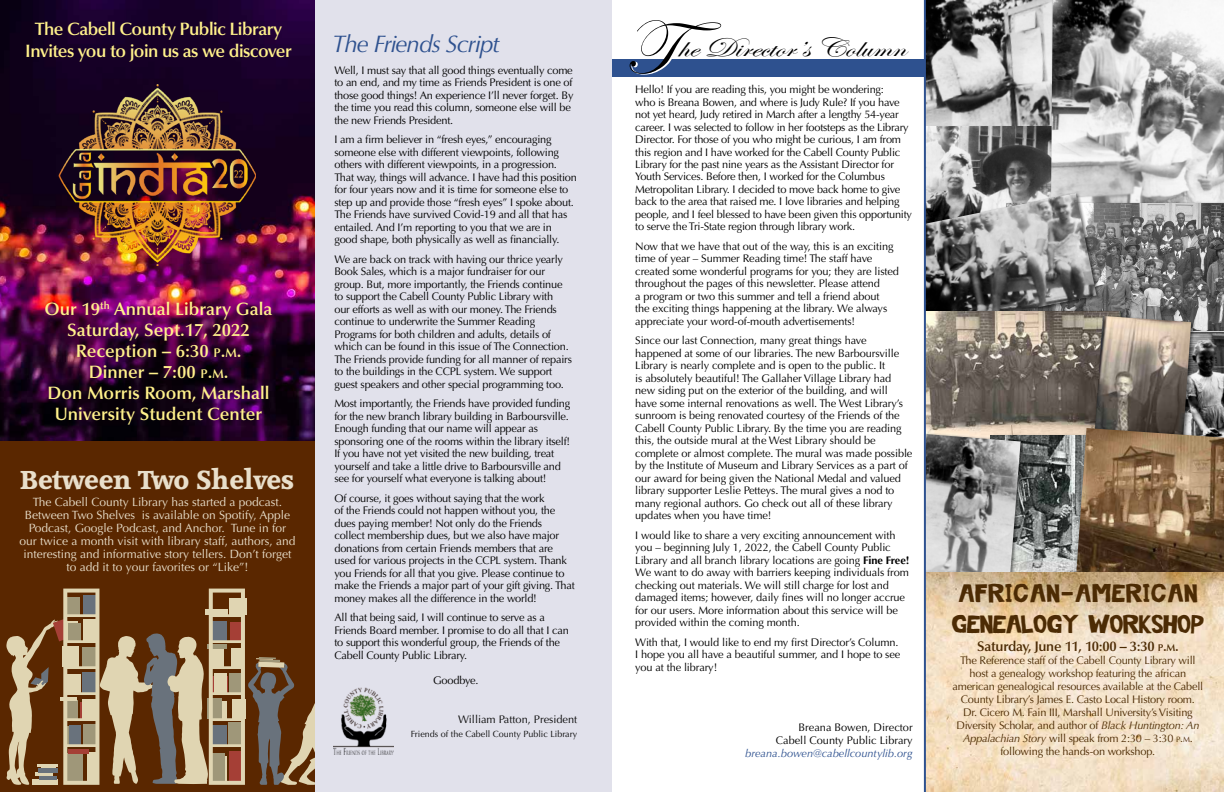
<style>
.page{position:relative;width:1224px;height:792px;background:#fff}
.page>*{position:absolute;margin:0;border:0;box-sizing:border-box;transform-origin:0 0}
.t1{font:36px/31px "Off The Drugs";letter-spacing:.02em;color:#4c2b04}
.t2{font:27.5px "Edwardian Script ITC";color:#000;scale:1.31 1}
.t3{font:700 25px "Accolade";color:#e9dfcb}
.t4{font:italic 24px "Optima LT Std";letter-spacing:-.04em;color:#2e518f}
.t5{font:600 18px/21px "Optima LT Std";color:#fff18b;text-align:center}
.t6{font:600 18px/21.6px "Optima LT Std";letter-spacing:-.03em;color:#fff18b;text-align:center}
.t7{font:600 14px "Optima LT Std";letter-spacing:-.02em;color:#4c2b04}
.t8{font:12px/13px "Optima LT Std";color:#e9dfcb;text-align:center}
.t9{font:11px/12.5px "Optima LT Std";letter-spacing:-.02em;color:#000}
.t10{font:11px/13px "Optima LT Std";letter-spacing:-.02em;color:#4c2b04;text-align:center}
.t11{font:11px/13px "Optima LT Std";color:#000;text-align:right}
.t12{font:italic 11px "Optima LT Std";color:#2e518f}
.t13{font:11px "Optima LT Std";color:#0a0a0a}
.t14{font:9px "Optima LT Std";color:#0a0a0a}
.s1{font-size:12.6px}
.s2{font-style:inherit}
.s3{font-weight:700}
.s4{font-size:9.8px}
.s5{font-style:italic}
.s6{font-size:7.7px}
</style>
<div class="page">
<img style="left:926px;top:0;width:123px;height:125px">
<img style="left:926px;top:126px;width:123px;height:66px">
<img style="left:1051px;top:0;width:173px;height:201px">
<img style="left:1101px;top:203px;width:123px;height:127px">
<div style="left:905px;top:192px;width:196px;height:142px;background:#000;opacity:.55"></div>
<img style="left:926px;top:193px;width:170px;height:116px">
<img style="left:926px;top:311px;width:195px;height:122px">
<img style="left:1025px;top:436px;width:49px;height:136px">
<div style="left:914px;top:432px;width:111px;height:154px;background:#000;opacity:.55"></div>
<img style="left:926px;top:434px;width:95px;height:138px">
<img style="left:1196px;top:331px;width:28px;height:95px">
<div style="left:1092px;top:314px;width:104px;height:138px;background:#000;opacity:.55"></div>
<img style="left:1094px;top:316px;width:97px;height:110px">
<div style="left:1074px;top:426px;width:150px;height:163px;background:#000;opacity:.55"></div>
<img style="left:1076px;top:428px;width:148px;height:144px">
<div style="left:898px;top:0;width:27px;height:720px;background:#fff"></div>
<div style="left:315px;top:0;width:297px;height:792px;background:#e1e1eb"></div>
<img style="left:334px;top:688px;width:59px;height:66px">
<div style="left:612px;top:59px;width:313px;height:18px;background:#2e518f"></div>
<svg style="left:630px;top:20px;width:92px;height:55px"></svg>
<img style="left:926px;top:572px;width:298px;height:220px">
<hr style="left:924px;top:0;width:2px;height:792px;background:#2e518f">
<img style="left:0;top:0;width:315px;height:441px">
<img style="left:58px;top:84px;width:198px;height:182px">
<div style="left:0;top:441px;width:315px;height:351px;background:#5a2700"></div>
<svg style="left:6px;top:589px;width:309px;height:196px"></svg>
<h3 class="t6" style="left:25px;top:18px;width:268px">The Cabell County Public Library<br>Invites you to join us as we discover</h3>
<h3 class="t5" style="left:45px;top:298px;width:229px">Our 19<sup>th</sup> Annual Library Gala<br>Saturday, Sept.17, 2022<br>Reception – 6:30 <span class="s1">P</span><span class="s2">.</span><span class="s1">M</span><span class="s2">.<br></span>Dinner – 7:00 <span class="s1">P</span><span class="s2">.</span><span class="s1">M</span><span class="s2">.<br></span>Don Morris Room, Marshall<br>University Student Center</h3>
<h3 class="t3" style="left:21px;top:465px;width:275px">Between Two Shelves</h3>
<p class="t8" style="left:20px;top:496px;width:277px">The Cabell County Library has started a podcast.<br>Between Two Shelves is available on Spotify, Apple Podcast, Google Podcast, and Anchor. Tune in for our twice a month visit with library staff, authors, and interesting and informative story tellers. Don’t forget to add it to your favorites or “Like”!</p>
<h3 class="t4" style="left:332px;top:30px;width:169px">The Friends Script</h3>
<h2 class="t2" style="left:678px;top:33px;width:175px">he Director’s Column</h2>
<p class="t9" style="left:334px;top:64px;width:241px">Well, I must say that all good things eventually come to an end, and my time as Friends President is one of those good things! An experience I’ll never forget. By the time you read this column, someone else will be the new Friends President.</p>
<p class="t9" style="left:334px;top:133px;width:244px">I am a firm believer in “fresh eyes,” encouraging someone else with different viewpoints, following others with different viewpoints, in a progression.<br>That way, things will advance. I have had this position for four years now and it is time for someone else to step up and provide those “fresh eyes” I spoke about.<br>The Friends have survived Covid-19 and all that has entailed. And I’m reporting to you that we are in good shape, both physically as well as financially.</p>
<p class="t9" style="left:334px;top:253px;width:239px">We are back on track with having our thrice yearly Book Sales, which is a major fundraiser for our group. But, more importantly, the Friends continue to support the Cabell County Public Library with<br>our efforts as well as with our money. The Friends continue to underwrite the Summer Reading Programs for both children and adults, details of which can be found in this issue of The Connection.<br>The Friends provide funding for all manner of repairs to the buildings in the CCPL system. We support guest speakers and other special programming too.</p>
<p class="t9" style="left:334px;top:397px;width:237px">Most importantly, the Friends have provided funding for the new branch library building in Barboursville.<br>Enough funding that our name will appear as sponsoring one of the rooms within the library itself!<br>If you have not yet visited the new building, treat yourself and take a little drive to Barboursville and see for yourself what everyone is talking about!</p>
<p class="t9" style="left:334px;top:492px;width:242px">Of course, it goes without saying that the work<br>of the Friends could not happen without you, the dues paying member! Not only do the Friends collect membership dues, but we also have major donations from certain Friends members that are used for various projects in the CCPL system. Thank you Friends for all that you give. Please continue to make the Friends a major part of your gift giving. That money makes all the difference in the world!</p>
<p class="t9" style="left:334px;top:611px;width:236px">All that being said, I will continue to serve as a Friends Board member. I promise to do all that I can to support this wonderful group, the Friends of the Cabell County Public Library.</p>
<p class="t9" style="left:433px;top:674px;width:47px">Goodbye.</p>
<p class="t13" style="left:458px;top:712px;width:121px">William Patton, President</p>
<p class="t14" style="left:411px;top:728px;width:168px">Friends of the Cabell County Public Library</p>
<p class="t9" style="left:635px;top:83px;width:278px">Hello! If you are reading this, you might be wondering:<br>who is Breana Bowen, and where is Judy Rule? If you have not yet heard, Judy retired in March after a lengthy 54-year career. I was selected to follow in her footsteps as the Library Director. For those of you who might be curious, I am from this region and I have worked for the Cabell County Public Library for the past nine years as the Assistant Director for Youth Services. Before then, I worked for the Columbus Metropolitan Library. I decided to move back home to give back to the area that raised me. I love libraries and helping people, and I feel blessed to have been given this opportunity to serve the Tri-State region through library work.</p>
<p class="t9" style="left:635px;top:240px;width:265px">Now that we have that out of the way, this is an exciting time of year – Summer Reading time! The staff have created some wonderful programs for you; they are listed throughout the pages of this newsletter. Please attend<br>a program or two this summer and tell a friend about<br>the exciting things happening at the library. We always appreciate your word-of-mouth advertisements!</p>
<p class="t9" style="left:635px;top:335px;width:279px">Since our last Connection, many great things have happened at some of our libraries. The new Barboursville Library is nearly complete and is open to the public. It<br>is absolutely beautiful! The Gallaher Village Library had new siding put on the exterior of the building, and will<br>have some internal renovations as well. The West Library’s sunroom is being renovated courtesy of the Friends of the Cabell County Public Library. By the time you are reading this, the outside mural at the West Library should be complete or almost complete. The mural was made possible by the Institute of Museum and Library Services as a part of our award for being given the National Medal and valued library supporter Leslie Petteys. The mural gives a nod to many regional authors. Go check out all of these library updates when you have time!</p>
<p class="t9" style="left:635px;top:529px;width:276px">I would like to share a very exciting announcement with you – beginning July 1, 2022, the Cabell County Public Library and all branch library locations are going <span class="s3">Fine Free!<br></span>We want to do away with barriers keeping individuals from checking out materials. We will still charge for lost and damaged items; however, daily fines will no longer accrue for our users. More information about this service will be provided within the coming month.</p>
<p class="t9" style="left:635px;top:636px;width:267px">With that, I would like to end my first Director’s Column.<br>I hope you all have a beautiful summer, and I hope to see you at the library!</p>
<p class="t11" style="left:776px;top:721px;width:138px">Breana Bowen, Director<br>Cabell County Public Library</p>
<p class="t12" style="left:745px;top:747px;width:169px">breana.bowen@cabellcountylib.org</p>
<h1 class="t1" style="left:952px;top:577px;width:253px">African-American<br>Genealogy Workshop</h1>
<p class="t7" style="left:977px;top:638px;width:203px">Saturday, June 11, 10:00 – 3:30 <span class="s4">P</span><span class="s2">.</span><span class="s4">M</span><span class="s2">.</span></p>
<p class="t10" style="left:952px;top:654px;width:252px">The Reference staff of the Cabell County Library will host a genealogy workshop featuring the african american genealogical resources available at the Cabell County Library’s James E. Casto Local History room.<br>Dr. Cicero M. Fain III, Marshall University’s Visiting Diversity Scholar, and author of <span class="s5">Black Huntington: An Appalachian Story</span> will speak from 2:30 – 3:30 <span class="s6">p</span><span class="s2">.</span><span class="s6">m</span><span class="s2">. </span>following the hands-on workshop.</p>
</div>
